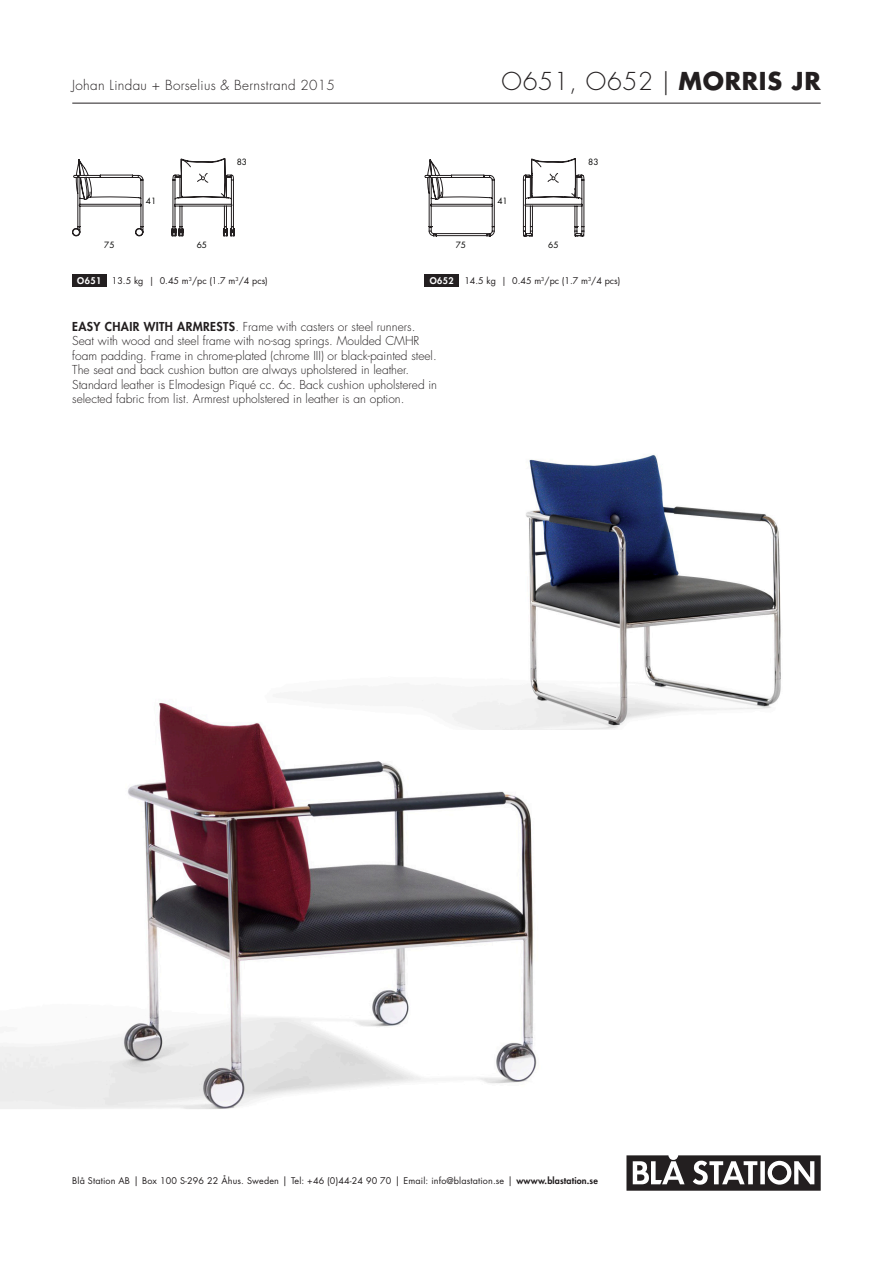
<style>
.page{position:relative;width:893px;height:1263px;background:#fff}
.page>*{position:absolute;margin:0;border:0;box-sizing:border-box;transform-origin:0 0}
.Rubrik{font:300 24px "Futura Std";letter-spacing:.03em;color:#231f20}
.Formgivare{font:300 13.5px "Futura Std";letter-spacing:.025em;color:#231f20}
.Beskrivning{font:300 12px/14.4px "Futura Std";color:#231f20}
.Beskrivning-2{font:9px "Futura Std";letter-spacing:.015em;color:#231f20}
.Beskrivning-3{font:800 9px "Futura Std";letter-spacing:.05em;color:#fff}
.t1{font:8.4px "Futura Std";color:#050504}
.s1{font-weight:700}
.s2{font-weight:800}
.s3{font-size:9.75px}
</style>
<div class="page">
<svg style="left:626px;top:1155px;width:195px;height:36px"></svg>
<hr style="left:72px;top:103px;width:749px;height:1px;background:#231f20">
<img style="left:526px;top:454px;width:255px;height:276px">
<svg style="left:425px;top:158px;width:159px;height:78px"></svg>
<div style="left:72px;top:274px;width:34px;height:13px;background:#231f20"></div>
<div style="left:425px;top:274px;width:34px;height:13px;background:#231f20"></div>
<svg style="left:72px;top:158px;width:163px;height:78px"></svg>
<img style="left:0;top:693px;width:555px;height:416px">
<p class="Formgivare" style="left:72px;top:77px;width:264px">Johan Lindau + Borselius &amp; Bernstrand 2015</p>
<p class="Rubrik" style="left:501px;top:67px;width:321px">O651, O652 | <span class="s1">MORRIS JR</span></p>
<p class="t1" style="left:146px;top:195px;width:12px">41</p>
<p class="t1" style="left:104px;top:240px;width:12px">75</p>
<p class="t1" style="left:197px;top:240px;width:12px">65</p>
<p class="t1" style="left:237px;top:156px;width:12px">83</p>
<p class="t1" style="left:497px;top:195px;width:12px">41</p>
<p class="t1" style="left:456px;top:240px;width:12px">75</p>
<p class="t1" style="left:548px;top:240px;width:12px">65</p>
<p class="t1" style="left:588px;top:156px;width:12px">83</p>
<p class="Beskrivning-3" style="left:77px;top:275px;width:25px">O651</p>
<p class="Beskrivning-2" style="left:464px;top:275px;width:157px">14.5 kg | 0.45 m<sup>3</sup>/pc (1.7 m<sup>3</sup>/4 pcs)</p>
<p class="Beskrivning-2" style="left:112px;top:275px;width:157px">13.5 kg | 0.45 m<sup>3</sup>/pc (1.7 m<sup>3</sup>/4 pcs)</p>
<p class="Beskrivning-3" style="left:430px;top:275px;width:25px">O652</p>
<p class="Beskrivning" style="left:72px;top:320px;width:366px"><span class="s2">EASY CHAIR WITH ARMRESTS</span>. Frame with casters or steel runners.<br>Seat with wood and steel frame with no-sag springs. Moulded CMHR foam padding. Frame in chrome-plated (chrome III) or black-painted steel.<br>The seat and back cushion button are always upholstered in leather.<br>Standard leather is Elmodesign Piqué cc. 6c. Back cushion upholstered in selected fabric from list. Armrest upholstered in leather is an option.</p>
<p class="Beskrivning-2" style="left:72px;top:1175px;width:527px">Blå Station AB <span class="s3">|</span> Box 100 S-296 22 Åhus. Sweden <span class="s3">|</span> Tel: +46 (0)44-24 90 70 <span class="s3">|</span> Email: info@blastation.se <span class="s3">|</span> <span class="s2">wwww.blastation.se</span></p>
</div>
